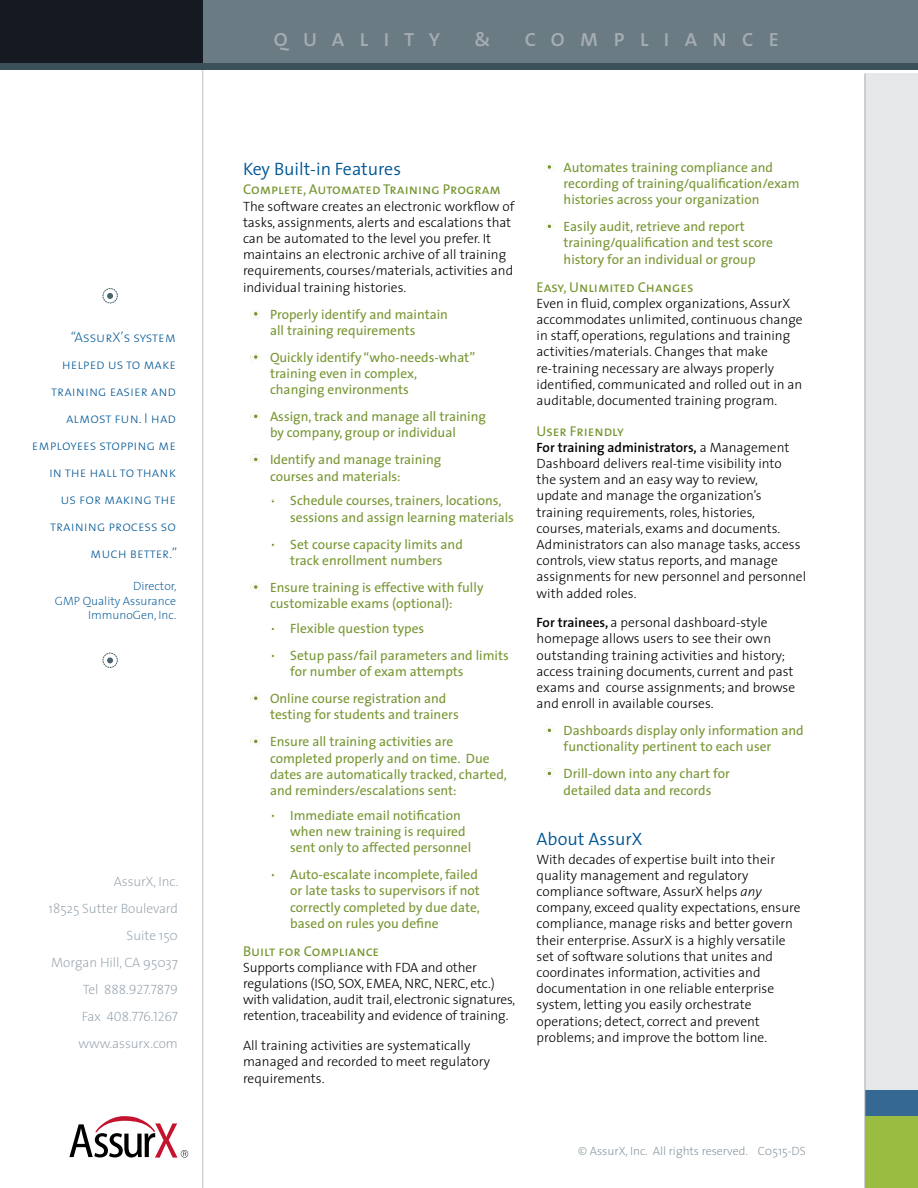
<style>
.page{position:relative;width:918px;height:1188px;background:#fff}
.page>*{position:absolute;margin:0;border:0;box-sizing:border-box;transform-origin:0 0}
.t1{font:24.75px "The Sans Caps";letter-spacing:.6em;color:#a5adb3}
.t2{font:300 18px "The Sans";color:#005695}
.t3{font:14.25px/27px "The Sans Extra Light Caps";color:#005695;text-align:right}
.t4{font:14.25px "The Sans Caps";color:#779632}
.t5{font:300 13.5px/16.2px "The Sans";color:#000}
.t6{font:13.5px/16.2px "The Sans";color:#779632}
.t7{font:200 13.5px/27px "The Sans";letter-spacing:-.005em;color:#91a0ab;text-align:right}
.t8{font:13.5px/27px "The Sans Extra Light Caps";letter-spacing:-.005em;color:#91a0ab}
.t9{font:200 12px/14.4px "The Sans";color:#005695;text-align:right}
.t10{font:200 12px "The Sans";color:#7d8c96}
.s1{font-family:"The Sans";font-weight:200}
.s2{font-weight:600}
.s3{font-style:italic}
</style>
<div class="page">
<hr style="left:203px;top:64px;width:1px;height:1124px;background:#bcbec0">
<svg style="left:69px;top:1116px;width:120px;height:42px"></svg>
<div style="left:865px;top:73px;width:53px;height:1115px;background:#e6e7e8"></div>
<div style="left:0;top:0;width:918px;height:64px;background:#6b7b84"></div>
<div style="left:0;top:0;width:203px;height:65px;background:#151921"></div>
<div style="left:865px;top:1091px;width:53px;height:30px;background:#366894"></div>
<div style="left:865px;top:1116px;width:53px;height:72px;background:#99bc41"></div>
<hr style="left:865px;top:73px;width:1px;height:1115px;background:#a7a9ac">
<div style="left:0;top:64px;width:918px;height:6px;background:#3a515b"></div>
<div style="left:103px;top:653px;width:15px;height:15px;border:1px dashed #4a636c;border-radius:50%"></div>
<svg style="left:107px;top:657px;width:6px;height:6px"></svg>
<div style="left:103px;top:288px;width:15px;height:15px;border:1px dashed #4a636c;border-radius:50%"></div>
<svg style="left:107px;top:293px;width:6px;height:6px"></svg>
<p class="t3" style="left:32px;top:323px;width:147px">“AssurX’s system helped us to make training easier and almost fun. I had employees stopping me in the hall to thank us for making the training process so much better.”</p>
<p class="t9" style="left:55px;top:579px;width:123px">Director,<br>GMP Quality Assurance<br>ImmunoGen, Inc.</p>
<p class="t7" style="left:49px;top:868px;width:131px">AssurX, Inc.<br>18525 Sutter Boulevard<br>Suite 150<br>Morgan Hill, CA 95037</p>
<p class="t8" style="left:82px;top:976px;width:98px"><span class="s1">Tel</span> 888.927.7879<br><span class="s1">Fax</span> 408.776.1267</p>
<p class="t7" style="left:78px;top:1030px;width:101px">www.assurx.com</p>
<h1 class="t1" style="left:274px;top:17px;width:168px">quality</h1>
<h1 class="t1" style="left:474px;top:17px;width:17px">&amp;</h1>
<h1 class="t1" style="left:524px;top:17px;width:256px">compliance</h1>
<h2 class="t2" style="left:243px;top:154px;width:160px">Key Built-in Features</h2>
<p class="t4" style="left:243px;top:178px;width:259px">Complete, Automated Training Program</p>
<p class="t5" style="left:243px;top:198px;width:273px">The software creates an electronic workflow of tasks, assignments, alerts and escalations that can be automated to the level you prefer. It maintains an electronic archive of all training requirements, courses/materials, activities and individual training histories.</p>
<p class="t6" style="left:270px;top:306px;width:180px">Properly identify and maintain all training requirements</p>
<p class="t6" style="left:270px;top:349px;width:207px">Quickly identify “who-needs-what” training even in complex,<br>changing environments</p>
<p class="t6" style="left:270px;top:408px;width:218px">Assign, track and manage all training by company, group or individual</p>
<p class="t6" style="left:270px;top:451px;width:173px">Identify and manage training courses and materials:</p>
<p class="t6" style="left:290px;top:492px;width:225px;text-indent:-20px">• Schedule courses, trainers, locations, sessions and assign learning materials</p>
<p class="t6" style="left:270px;top:536px;width:194px;text-align:center">• Set course capacity limits and track enrollment numbers</p>
<p class="t6" style="left:270px;top:579px;width:215px">Ensure training is effective with fully customizable exams (optional):</p>
<p class="t6" style="left:270px;top:620px;width:156px">• Flexible question types</p>
<p class="t6" style="left:290px;top:647px;width:220px;text-indent:-20px">• Setup pass/fail parameters and limits for number of exam attempts</p>
<p class="t6" style="left:270px;top:690px;width:190px">Online course registration and testing for students and trainers</p>
<p class="t6" style="left:270px;top:733px;width:239px">Ensure all training activities are completed properly and on time. Due dates are automatically tracked, charted, and reminders/escalations sent:</p>
<p class="t6" style="left:290px;top:807px;width:183px;text-indent:-20px">• Immediate email notification when new training is required sent only to affected personnel</p>
<p class="t6" style="left:290px;top:866px;width:191px;text-indent:-20px">• Auto-escalate incomplete, failed or late tasks to supervisors if not correctly completed by due date, based on rules you define</p>
<p class="t4" style="left:243px;top:939px;width:138px">Built for Compliance</p>
<p class="t5" style="left:243px;top:959px;width:274px">Supports compliance with FDA and other regulations (ISO, SOX, EMEA, NRC, NERC, etc.) with validation, audit trail, electronic signatures, retention, traceability and evidence of training.</p>
<p class="t5" style="left:243px;top:1037px;width:249px">All training activities are systematically managed and recorded to meet regulatory requirements.</p>
<p class="t6" style="left:564px;top:159px;width:238px">Automates training compliance and recording of training/qualification/exam histories across your organization</p>
<p class="t6" style="left:564px;top:218px;width:211px">Easily audit, retrieve and report training/qualification and test score history for an individual or group</p>
<p class="t4" style="left:537px;top:275px;width:158px">Easy, Unlimited Changes</p>
<p class="t5" style="left:537px;top:295px;width:268px">Even in fluid, complex organizations, AssurX accommodates unlimited, continuous change in staff, operations, regulations and training activities/materials. Changes that make re-training necessary are always properly identified, communicated and rolled out in an auditable, documented training program.</p>
<p class="t4" style="left:537px;top:419px;width:89px">User Friendly</p>
<p class="t5" style="left:537px;top:439px;width:271px"><span class="s2">For training administrators,</span> a Management Dashboard delivers real-time visibility into<br>the system and an easy way to review,<br>update and manage the organization’s training requirements, roles, histories,<br>courses, materials, exams and documents.<br>Administrators can also manage tasks, access controls, view status reports, and manage assignments for new personnel and personnel with added roles.</p>
<p class="t5" style="left:537px;top:614px;width:260px"><span class="s2">For trainees,</span> a personal dashboard-style homepage allows users to see their own outstanding training activities and history; access training documents, current and past exams and course assignments; and browse and enroll in available courses.</p>
<p class="t6" style="left:564px;top:722px;width:242px">Dashboards display only information and functionality pertinent to each user</p>
<p class="t6" style="left:564px;top:765px;width:168px">Drill-down into any chart for detailed data and records</p>
<h2 class="t2" style="left:537px;top:824px;width:107px">About AssurX</h2>
<p class="t5" style="left:537px;top:850px;width:265px">With decades of expertise built into their quality management and regulatory compliance software, AssurX helps <span class="s3">any </span>company, exceed quality expectations, ensure compliance, manage risks and better govern their enterprise. AssurX is a highly versatile set of software solutions that unites and coordinates information, activities and documentation in one reliable enterprise system, letting you easily orchestrate operations; detect, correct and prevent problems; and improve the bottom line.</p>
<p class="t10" style="left:578px;top:1141px;width:229px">© AssurX, Inc. All rights reserved. C0515-DS</p>
</div>
